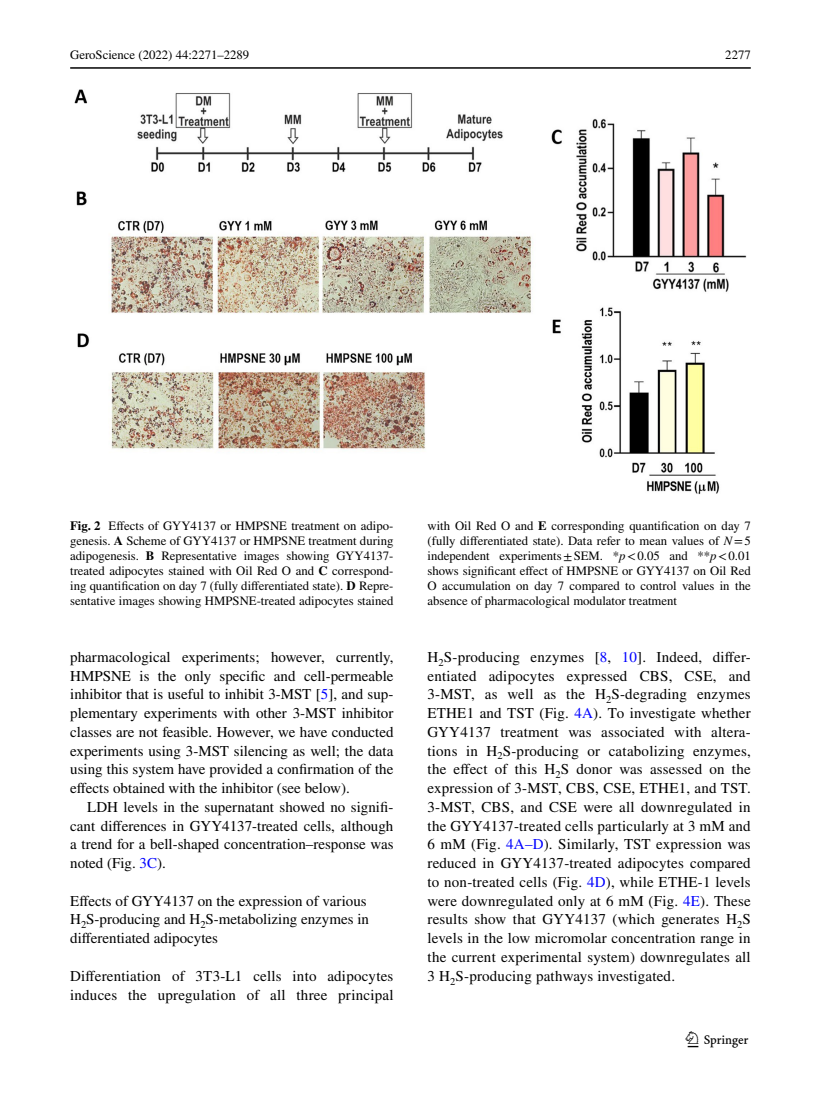
<style>
.page{position:relative;width:821px;height:1106px;background:#fff}
.page>*{position:absolute;margin:0;border:0;box-sizing:border-box;transform-origin:0 0}
.t1{font:22.5px "Springnew Regular 3";color:#000}
.t2{font:15px/18.8px "STIX";color:#000;text-align:justify}
.t3{font:12.75px/15px "STIX";color:#000;text-align:justify}
.s1{font-weight:700}
.s2{font-style:italic}
.s3{color:#00f}
</style>
<div class="page">
<hr style="left:70px;top:67px;width:680px;height:2px;background:#000">
<img style="left:74px;top:89px;width:672px;height:405px">
<p class="t3" style="left:70px;top:48px;width:181px">GeroScience (2022) 44:2271–2289</p>
<p class="t3" style="left:725px;top:49px;width:27px">2277</p>
<p class="t3" style="left:70px;top:518px;width:325px"><span class="s1">Fig. 2</span> Effects of GYY4137 or HMPSNE treatment on adipo&shy;genesis. <span class="s1">A</span> Scheme of GYY4137 or HMPSNE treatment during adipogenesis. <span class="s1">B</span> Representative images showing GYY4137- treated adipocytes stained with Oil Red O and <span class="s1">C</span> correspond&shy;ing quantification on day 7 (fully differentiated state). <span class="s1">D</span> Repre&shy;sentative images showing HMPSNE-treated adipocytes stained</p>
<p class="t3" style="left:427px;top:518px;width:325px">with Oil Red O and <span class="s1">E</span> corresponding quantification on day 7 (fully differentiated state). Data refer to mean values of <span class="s2">N</span>=5 independent experiments±SEM. *<span class="s2">p</span>&lt;0.05 and **<span class="s2">p</span>&lt;0.01 shows significant effect of HMPSNE or GYY4137 on Oil Red O accumulation on day 7 compared to control values in the absence of pharmacological modulator treatment</p>
<p class="t2" style="left:70px;top:648px;width:325px">pharmacological experiments; however, currently, HMPSNE is the only specific and cell-permeable inhibitor that is useful to inhibit 3-MST [<span class="s3">5</span>], and sup&shy;plementary experiments with other 3-MST inhibitor classes are not feasible. However, we have conducted experiments using 3-MST silencing as well; the data using this system have provided a confirmation of the effects obtained with the inhibitor (see below).</p>
<p class="t2" style="left:70px;top:798px;width:325px;text-indent:17px">LDH levels in the supernatant showed no signifi&shy;cant differences in GYY4137-treated cells, although a trend for a bell-shaped concentration–response was noted (Fig. <span class="s3">3C</span>).</p>
<p class="t2" style="left:70px;top:892px;width:300px;text-align:left">Effects of GYY4137 on the expression of various<br>H<sub>2</sub>S‑producing and H<sub>2</sub>S‑metabolizing enzymes in differentiated adipocytes</p>
<p class="t2" style="left:70px;top:967px;width:325px">Differentiation of 3T3-L1 cells into adipocytes induces the upregulation of all three principal</p>
<p class="t2" style="left:427px;top:648px;width:325px">H<sub>2</sub>S-producing enzymes [<span class="s3">8</span>, <span class="s3">10</span>]. Indeed, differ&shy;entiated adipocytes expressed CBS, CSE, and 3-MST, as well as the H<sub>2</sub>S-degrading enzymes ETHE1 and TST (Fig. <span class="s3">4A</span>). To investigate whether GYY4137 treatment was associated with altera&shy;tions in H<sub>2</sub>S-producing or catabolizing enzymes, the effect of this H<sub>2</sub>S donor was assessed on the expression of 3-MST, CBS, CSE, ETHE1, and TST.<br>3-MST, CBS, and CSE were all downregulated in the GYY4137-treated cells particularly at 3 mM and 6 mM (Fig. <span class="s3">4A–D</span>). Similarly, TST expression was reduced in GYY4137-treated adipocytes compared to non-treated cells (Fig. <span class="s3">4D</span>), while ETHE-1 levels were downregulated only at 6 mM (Fig. <span class="s3">4E</span>). These results show that GYY4137 (which generates H<sub>2</sub>S levels in the low micromolar concentration range in the current experimental system) downregulates all 3 H<sub>2</sub>S-producing pathways investigated.</p>
<h1 class="t1" style="left:687px;top:1031px;width:62px">1 3</h1>
</div>
